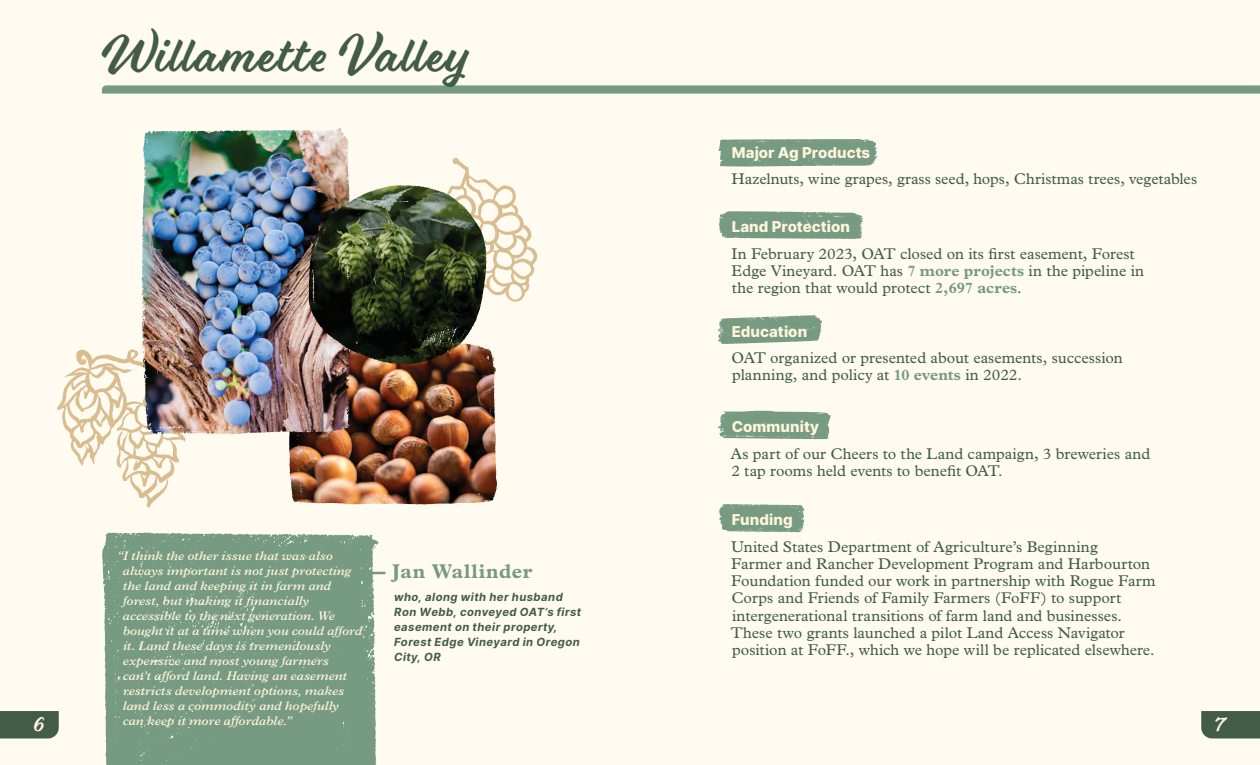
<style>
.page{position:relative;width:1260px;height:765px;background:#fff}
.page>*{position:absolute;margin:0;border:0;box-sizing:border-box;transform-origin:0 0}
.t1{font:50px "Eds Market Main Script";letter-spacing:.06em;color:#425c49}
.t2{font:700 20px "Plantin MT Pro";letter-spacing:.035em;color:#779a82}
.t3{font:20px "Eds Market Main Script";color:#fff5db}
.t4{font:15.62px/17.2px "Plantin MT Pro";color:#425c49}
.t5{font:800 15px "Inter";letter-spacing:.005em;color:#fff5db}
.t6{font:italic 600 12.5px/15px "Plantin MT Pro";color:#fff5db}
.t7{font:italic 700 11.25px/15px "Inter";letter-spacing:.04em;color:#425c49}
.s1{font-weight:700;color:#779a82}
</style>
<div class="page">
<img style="left:0;top:0;width:630px;height:765px">
<div style="left:630px;top:0;width:630px;height:765px;background:#fffbf1"></div>
<div style="left:1201px;top:711px;width:59px;height:27px;background:#425c49"></div>
<div style="left:0;top:711px;width:59px;height:27px;background:#425c49"></div>
<svg style="left:102px;top:532px;width:280px;height:233px;background:#7f9f88"></svg>
<svg style="left:102px;top:85px;width:1158px;height:9px;background:#82a28b"></svg>
<svg style="left:719px;top:211px;width:144px;height:28px;background:#83a28b"></svg>
<svg style="left:717px;top:410px;width:114px;height:29px;background:#89a690"></svg>
<svg style="left:718px;top:315px;width:104px;height:29px;background:#8ca993"></svg>
<svg style="left:719px;top:504px;width:86px;height:29px;background:#87a58f"></svg>
<svg style="left:719px;top:139px;width:158px;height:28px;background:#81a18a"></svg>
<svg style="left:57px;top:349px;width:129px;height:159px"></svg>
<svg style="left:433px;top:158px;width:105px;height:144px"></svg>
<img style="left:353px;top:343px;width:59px;height:3px">
<img style="left:290px;top:128px;width:50px;height:4px">
<img style="left:309px;top:185px;width:91px;height:83px">
<h1 class="t1" style="left:102px;top:25px;width:370px">Willamette Valley</h1>
<p class="t5" style="left:732px;top:141px;width:140px">Major Ag Products</p>
<p class="t4" style="left:731px;top:170px;width:467px">Hazelnuts, wine grapes, grass seed, hops, Christmas trees, vegetables</p>
<p class="t5" style="left:732px;top:216px;width:120px">Land Protection</p>
<p class="t4" style="left:731px;top:245px;width:414px">In February 2023, OAT closed on its first easement, Forest<br>Edge Vineyard. OAT has <span class="s1">7 more projects</span> in the pipeline in the region that would protect <span class="s1">2,697 acres</span>.</p>
<p class="t5" style="left:732px;top:320px;width:77px">Education</p>
<p class="t4" style="left:732px;top:349px;width:393px">OAT organized or presented about easements, succession planning, and policy at <span class="s1">10 events</span> in 2022.</p>
<p class="t5" style="left:732px;top:416px;width:89px">Community</p>
<p class="t4" style="left:731px;top:445px;width:421px">As part of our Cheers to the Land campaign, 3 breweries and<br>2 tap rooms held events to benefit OAT.</p>
<p class="t5" style="left:732px;top:509px;width:62px">Funding</p>
<p class="t4" style="left:731px;top:538px;width:427px">United States Department of Agriculture’s Beginning<br>Farmer and Rancher Development Program and Harbourton Foundation funded our work in partnership with Rogue Farm Corps and Friends of Family Farmers (FoFF) to support intergenerational transitions of farm land and businesses.<br>These two grants launched a pilot Land Access Navigator position at FoFF., which we hope will be replicated elsewhere.</p>
<p class="t6" style="left:123px;top:549px;width:241px;text-indent:-5px">“I think the other issue that was also always important is not just protecting the land and keeping it in farm and forest, but making it financially accessible to the next generation. We bought it at a time when you could afford it. Land these days is tremendously expensive and most young farmers<br>can’t afford land. Having an easement restricts development options, makes land less a commodity and hopefully can keep it more affordable.”</p>
<p class="t2" style="left:366px;top:559px;width:168px">— Jan Wallinder</p>
<p class="t7" style="left:394px;top:589px;width:189px">who, along with her husband<br>Ron Webb, conveyed OAT’s first easement on their property,<br>Forest Edge Vineyard in Oregon<br>City, OR</p>
<p class="t3" style="left:34px;top:712px;width:12px">6</p>
<p class="t3" style="left:1215px;top:712px;width:12px">7</p>
</div>
